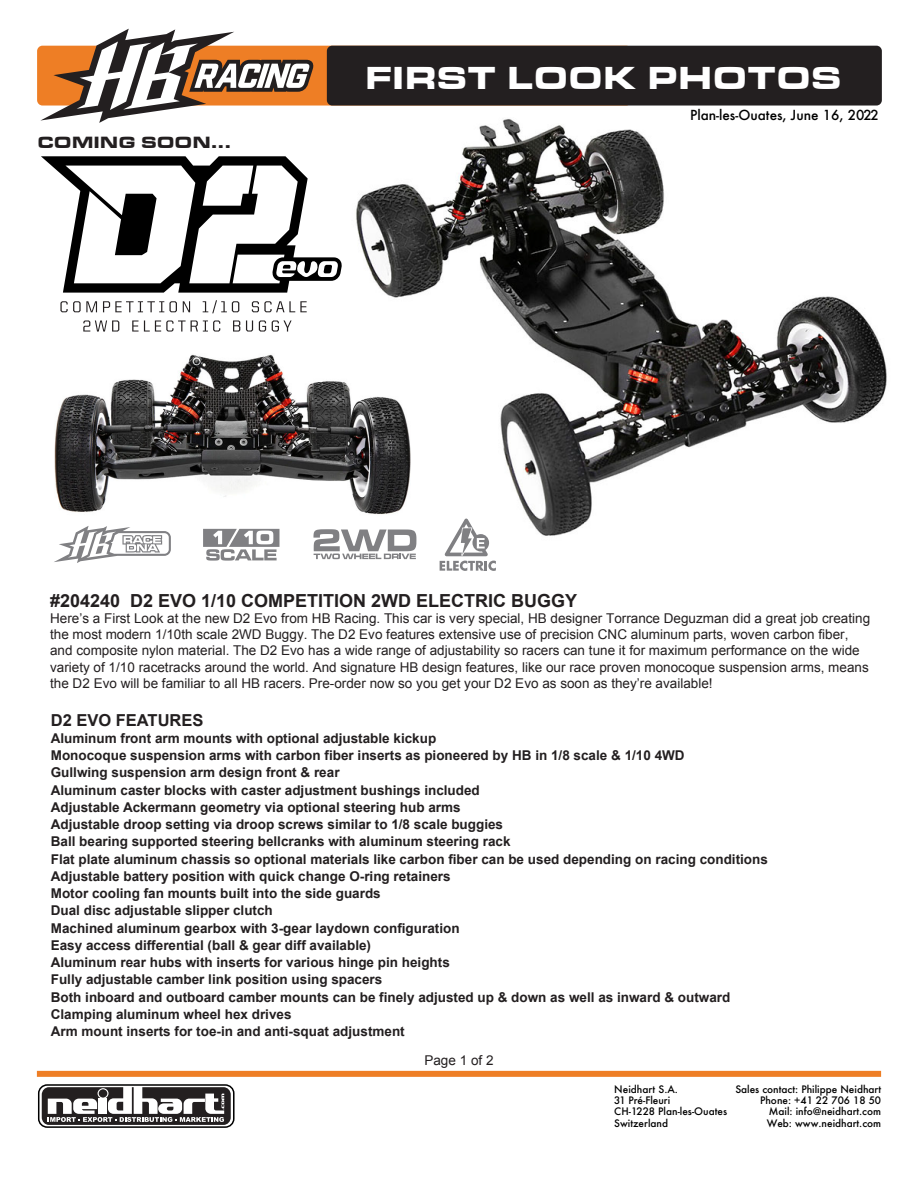
<style>
.page{position:relative;width:918px;height:1188px;background:#fff}
.page>*{position:absolute;margin:0;border:0;box-sizing:border-box;transform-origin:0 0}
.t1{font:32.85px "Microgramma DEE Bold Exte";letter-spacing:.075em;color:#fff}
.t2{font:700 18px "Arial";color:#231f20}
.t3{font:16.8px "Microgramma DEE Bold Exte";letter-spacing:.075em;color:#231f20}
.t4{font:700 16.5px "Arial";color:#231f20}
.t5{font:700 13.5px/17.2px "Arial";color:#231f20}
.t6{font:13.5px/16.2px "Arial";color:#231f20}
.t7{font:500 13.5px "Futura";color:#000}
.t8{font:500 10.05px/11.2px "Futura";color:#000}
</style>
<div class="page">
<img style="left:356px;top:119px;width:531px;height:427px">
<img style="left:54px;top:332px;width:377px;height:197px">
<div style="left:37px;top:46px;width:595px;height:60px;background:#ee7e25;border-radius:5px"></div>
<div style="left:327px;top:46px;width:555px;height:60px;background:#231f20;border-radius:5px"></div>
<svg style="left:40px;top:29px;width:274px;height:94px"></svg>
<div style="left:37px;top:1071px;width:844px;height:6px;background:#ee7e25"></div>
<svg style="left:38px;top:1084px;width:197px;height:44px"></svg>
<svg style="left:60px;top:301px;width:37px;height:11px"></svg>
<svg style="left:103px;top:301px;width:74px;height:11px"></svg>
<svg style="left:183px;top:301px;width:7px;height:11px"></svg>
<svg style="left:203px;top:300px;width:36px;height:13px"></svg>
<svg style="left:252px;top:301px;width:55px;height:11px"></svg>
<svg style="left:83px;top:320px;width:36px;height:12px"></svg>
<svg style="left:132px;top:320px;width:88px;height:12px"></svg>
<svg style="left:233px;top:320px;width:7px;height:12px"></svg>
<svg style="left:246px;top:320px;width:7px;height:12px"></svg>
<svg style="left:259px;top:320px;width:7px;height:12px"></svg>
<svg style="left:272px;top:320px;width:20px;height:12px"></svg>
<svg style="left:41px;top:156px;width:301px;height:137px"></svg>
<svg style="left:440px;top:519px;width:56px;height:52px"></svg>
<svg style="left:203px;top:529px;width:76px;height:32px"></svg>
<svg style="left:54px;top:526px;width:117px;height:37px"></svg>
<svg style="left:313px;top:529px;width:103px;height:30px"></svg>
<h1 class="t1" style="left:366px;top:56px;width:476px">FIRST LOOK PHOTOS</h1>
<p class="t3" style="left:38px;top:131px;width:194px">COMING SOON...</p>
<p class="t7" style="left:690px;top:106px;width:190px">Plan-les-Ouates, June 16, 2022</p>
<h2 class="t2" style="left:50px;top:588px;width:529px">#204240 D2 EVO 1/10 COMPETITION 2WD ELECTRIC BUGGY</h2>
<p class="t6" style="left:50px;top:610px;width:822px">Here’s a First Look at the new D2 Evo from HB Racing. This car is very special, HB designer Torrance Deguzman did a great job creating the most modern 1/10th scale 2WD Buggy. The D2 Evo features extensive use of precision CNC aluminum parts, woven carbon fiber, and composite nylon material. The D2 Evo has a wide range of adjustability so racers can tune it for maximum performance on the wide variety of 1/10 racetracks around the world. And signature HB design features, like our race proven monocoque suspension arms, means the D2 Evo will be familiar to all HB racers. Pre-order now so you get your D2 Evo as soon as they’re available!</p>
<p class="t4" style="left:51px;top:709px;width:154px">D2 EVO FEATURES</p>
<p class="t5" style="left:51px;top:730px;width:719px">Aluminum front arm mounts with optional adjustable kickup<br>Monocoque suspension arms with carbon fiber inserts as pioneered by HB in 1/8 scale &amp; 1/10 4WD<br>Gullwing suspension arm design front &amp; rear<br>Aluminum caster blocks with caster adjustment bushings included<br>Adjustable Ackermann geometry via optional steering hub arms<br>Adjustable droop setting via droop screws similar to 1/8 scale buggies<br>Ball bearing supported steering bellcranks with aluminum steering rack<br>Flat plate aluminum chassis so optional materials like carbon fiber can be used depending on racing conditions Adjustable battery position with quick change O-ring retainers<br>Motor cooling fan mounts built into the side guards<br>Dual disc adjustable slipper clutch<br>Machined aluminum gearbox with 3-gear laydown configuration<br>Easy access differential (ball &amp; gear diff available)<br>Aluminum rear hubs with inserts for various hinge pin heights<br>Fully adjustable camber link position using spacers<br>Both inboard and outboard camber mounts can be finely adjusted up &amp; down as well as inward &amp; outward Clamping aluminum wheel hex drives<br>Arm mount inserts for toe-in and anti-squat adjustment</p>
<p class="t6" style="left:424px;top:1053px;width:71px">Page 1 of 2</p>
<p class="t8" style="left:614px;top:1083px;width:114px">Neidhart S.A.<br>31 Pré-Fleuri<br>CH-1228 Plan-les-Ouates<br>Switzerland</p>
<p class="t8" style="left:735px;top:1083px;width:147px;text-align:right">Sales contact: Philippe Neidhart<br>Phone: +41 22 706 18 50<br>Mail: info@neidhart.com<br>Web: www.neidhart.com</p>
</div>
